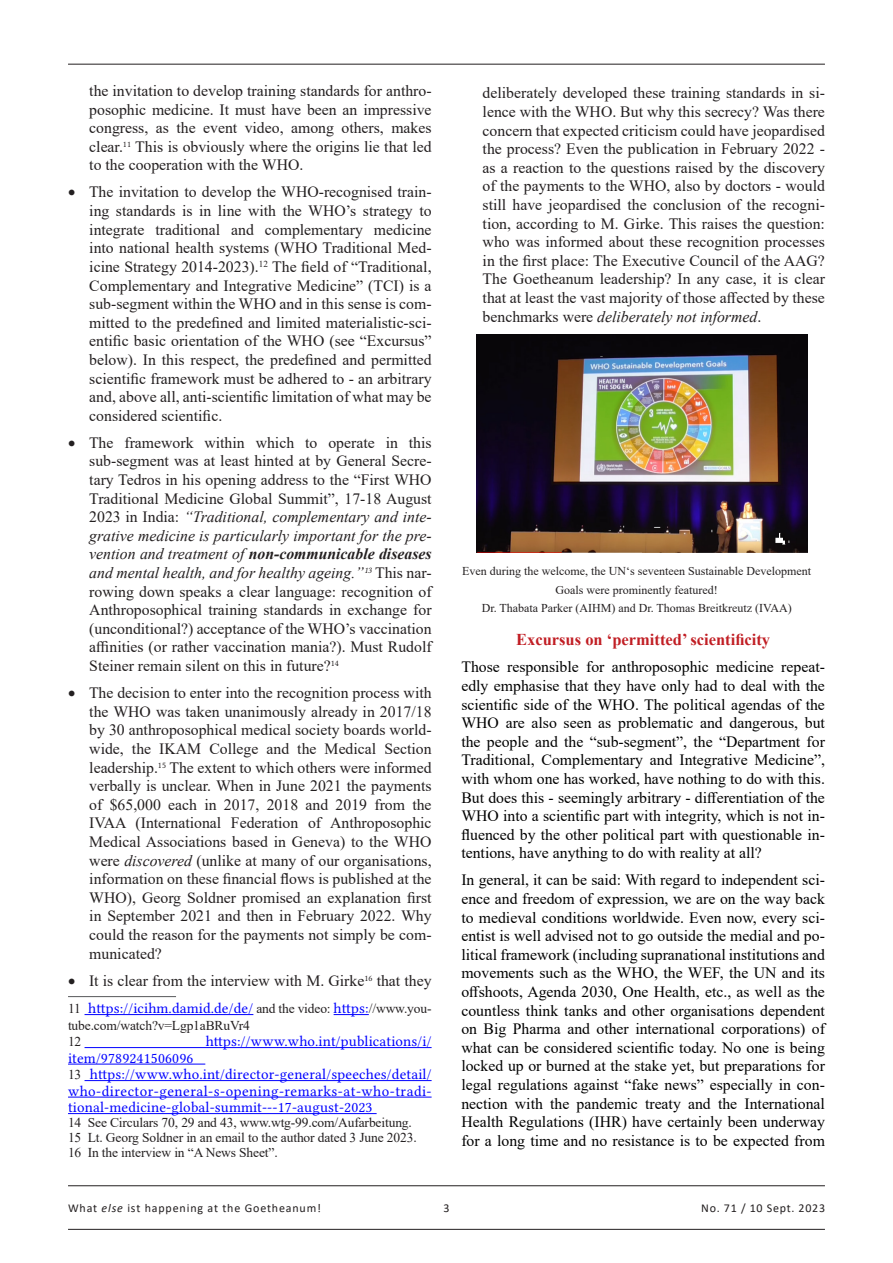
<style>
.page{position:relative;width:893px;height:1263px;background:#fff}
.page>*{position:absolute;margin:0;border:0;box-sizing:border-box;transform-origin:0 0}
.Überschrift_2{font:700 16.5px "Times New Roman";color:#c11e24}
.t1{font:15.75px/18.6px "Times New Roman";color:#231f20;text-align:justify}
.t2{font:15.75px/18.6px "Times New Roman";color:#000;text-align:justify}
.Fussnote{font:15px/16.5px "Lin Libertine O";letter-spacing:.01em;color:#00f;text-align:justify}
.Fussnote-2{font:13.5px "Times New Roman";letter-spacing:-.01em;color:#231f20}
.t3{font:12px/18.6px "Times New Roman";color:#231f20;text-align:center}
.t4{font:12px "Calibri";letter-spacing:.07em;color:#231f20}
.s1{font-style:italic}
.s2{font-weight:700;font-style:italic}
.s3{font-family:"Times New Roman";font-size:13.5px;color:#231f20}
</style>
<div class="page">
<hr style="left:68px;top:64px;width:757px;height:1px;background:#231f20">
<hr style="left:68px;top:1185px;width:757px;height:1px;background:#231f20">
<hr style="left:68px;top:1229px;width:757px;height:1px;background:#231f20">
<hr style="left:68px;top:996px;width:108px;height:1px;background:#57585a">
<hr style="left:85px;top:1014px;width:168px;height:1px;background:#00f">
<hr style="left:334px;top:1014px;width:35px;height:1px;background:#00f">
<hr style="left:85px;top:1047px;width:347px;height:1px;background:#00f">
<hr style="left:68px;top:1064px;width:137px;height:1px;background:#00f">
<hr style="left:85px;top:1080px;width:347px;height:1px;background:#00f">
<hr style="left:68px;top:1097px;width:364px;height:1px;background:#00f">
<hr style="left:68px;top:1113px;width:309px;height:1px;background:#00f">
<img style="left:477px;top:335px;width:330px;height:217px">
<p class="t1" style="left:89px;top:81px;width:344px">the invitation to develop training standards for anthro&shy;posophic medicine. It must have been an impressive congress, as the event video, among others, makes clear.<sup>11</sup> This is obviously where the origins lie that led to the cooperation with the WHO.</p>
<p class="t1" style="left:89px;top:182px;width:344px;text-indent:-21px">• The invitation to develop the WHO-recognised train&shy;ing standards is in line with the WHO’s strategy to integrate traditional and complementary medicine into national health systems (WHO Traditional Med&shy;icine Strategy 2014-2023).<sup>12</sup> The field of “Traditional, Complementary and Integrative Medicine” (TCI) is a sub-segment within the WHO and in this sense is com&shy;mitted to the predefined and limited materialistic-sci&shy;entific basic orientation of the WHO (see “Excursus” below). In this respect, the predefined and permitted scientific framework must be adhered to - an arbitrary and, above all, anti-scientific limitation of what may be considered scientific.</p>
<p class="t1" style="left:89px;top:433px;width:344px;text-indent:-21px">• The framework within which to operate in this sub-segment was at least hinted at by General Secre&shy;tary Tedros in his opening address to the “First WHO Traditional Medicine Global Summit”, 17-18 August 2023 in India: <span class="s1">“Traditional, complementary and inte&shy;grative medicine is particularly important for the pre&shy;vention and treatment of</span> <span class="s2">non-communicable diseases </span><span class="s1">and mental health, and for healthy ageing.”</span><sup>13</sup> This nar&shy;rowing down speaks a clear language: recognition of Anthroposophical training standards in exchange for (unconditional?) acceptance of the WHO’s vaccination affinities (or rather vaccination mania?). Must Rudolf Steiner remain silent on this in future?<sup>14</sup></p>
<p class="t1" style="left:89px;top:683px;width:344px;text-indent:-21px">• The decision to enter into the recognition process with the WHO was taken unanimously already in 2017/18 by 30 anthroposophical medical society boards world&shy;wide, the IKAM College and the Medical Section leadership.<sup>15</sup> The extent to which others were informed verbally is unclear. When in June 2021 the payments of $65,000 each in 2017, 2018 and 2019 from the IVAA (International Federation of Anthroposophic Medical Associations based in Geneva) to the WHO were <span class="s1">discovered</span> (unlike at many of our organisations, information on these financial flows is published at the WHO), Georg Soldner promised an explanation first in September 2021 and then in February 2022. Why could the reason for the payments not simply be com&shy;municated?</p>
<p class="t1" style="left:68px;top:971px;width:365px">• It is clear from the interview with M. Girke<sup>16</sup> that they</p>
<p class="Fussnote" style="left:68px;top:998px;width:365px"><span class="s3">11</span> https://icihm.damid.de/de/ <span class="s3">and the video:</span> https:<span class="s3">//www.you-</span></p>
<p class="Fussnote-2" style="left:68px;top:1015px;width:184px">tube.com/watch?v=Lgp1aBRuVr4</p>
<p class="Fussnote-2" style="left:68px;top:1032px;width:15px">12</p>
<p class="Fussnote" style="left:206px;top:1031px;width:227px">https://www.who.int/publications/i/</p>
<p class="Fussnote" style="left:68px;top:1048px;width:127px">item/9789241506096</p>
<p class="Fussnote" style="left:68px;top:1064px;width:365px"><span class="s3">13</span> https://www.who.int/director-general/speeches/detail/ who-director-general-s-opening-remarks-at-who-tradi&shy;tional-medicine-global-summit---17-august-2023</p>
<p class="Fussnote-2" style="left:68px;top:1113px;width:345px">14 See Circulars 70, 29 and 43, www.wtg-99.com/Aufarbeitung.</p>
<p class="Fussnote-2" style="left:68px;top:1128px;width:350px">15 Lt. Georg Soldner in an email to the author dated 3 June 2023.</p>
<p class="Fussnote-2" style="left:68px;top:1142px;width:211px">16 In the interview in “A News Sheet”.</p>
<p class="t1" style="left:483px;top:83px;width:344px">deliberately developed these training standards in si&shy;lence with the WHO. But why this secrecy? Was there concern that expected criticism could have jeopardised the process? Even the publication in February 2022 - as a reaction to the questions raised by the discovery of the payments to the WHO, also by doctors - would still have jeopardised the conclusion of the recogni&shy;tion, according to M. Girke. This raises the question: who was informed about these recognition processes in the first place: The Executive Council of the AAG?<br>The Goetheanum leadership? In any case, it is clear that at least the vast majority of those affected by these benchmarks were <span class="s1">deliberately not informed</span>.</p>
<p class="t3" style="left:462px;top:561px;width:350px">Even during the welcome, the UN‘s seventeen Sustainable Development<br>Goals were prominently featured!<br>Dr. Thabata Parker (AIHM) and Dr. Thomas Breitkreutz (IVAA)</p>
<p class="Überschrift_2" style="left:516px;top:628px;width:256px">Excursus on ‘permitted’ scientificity</p>
<p class="t2" style="left:461px;top:657px;width:365px">Those responsible for anthroposophic medicine repeat&shy;edly emphasise that they have only had to deal with the scientific side of the WHO. The political agendas of the WHO are also seen as problematic and dangerous, but the people and the “sub-segment”, the “Department for Traditional, Complementary and Integrative Medicine”, with whom one has worked, have nothing to do with this.<br>But does this - seemingly arbitrary - differentiation of the WHO into a scientific part with integrity, which is not in&shy;fluenced by the other political part with questionable in&shy;tentions, have anything to do with reality at all?</p>
<p class="t2" style="left:461px;top:870px;width:365px">In general, it can be said: With regard to independent sci&shy;ence and freedom of expression, we are on the way back to medieval conditions worldwide. Even now, every sci&shy;entist is well advised not to go outside the medial and po&shy;litical framework (including supranational institutions and movements such as the WHO, the WEF, the UN and its offshoots, Agenda 2030, One Health, etc., as well as the countless think tanks and other organisations dependent on Big Pharma and other international corporations) of what can be considered scientific today. No one is being locked up or burned at the stake yet, but preparations for legal regulations against “fake news” especially in con&shy;nection with the pandemic treaty and the International Health Regulations (IHR) have certainly been underway for a long time and no resistance is to be expected from</p>
<p class="t4" style="left:68px;top:1200px;width:255px">What <span class="s1">else</span> ist happening at the Goetheanum!</p>
<p class="t4" style="left:444px;top:1199px;width:8px">3</p>
<p class="t4" style="left:701px;top:1199px;width:125px">No. 71 / 10 Sept. 2023</p>
</div>
